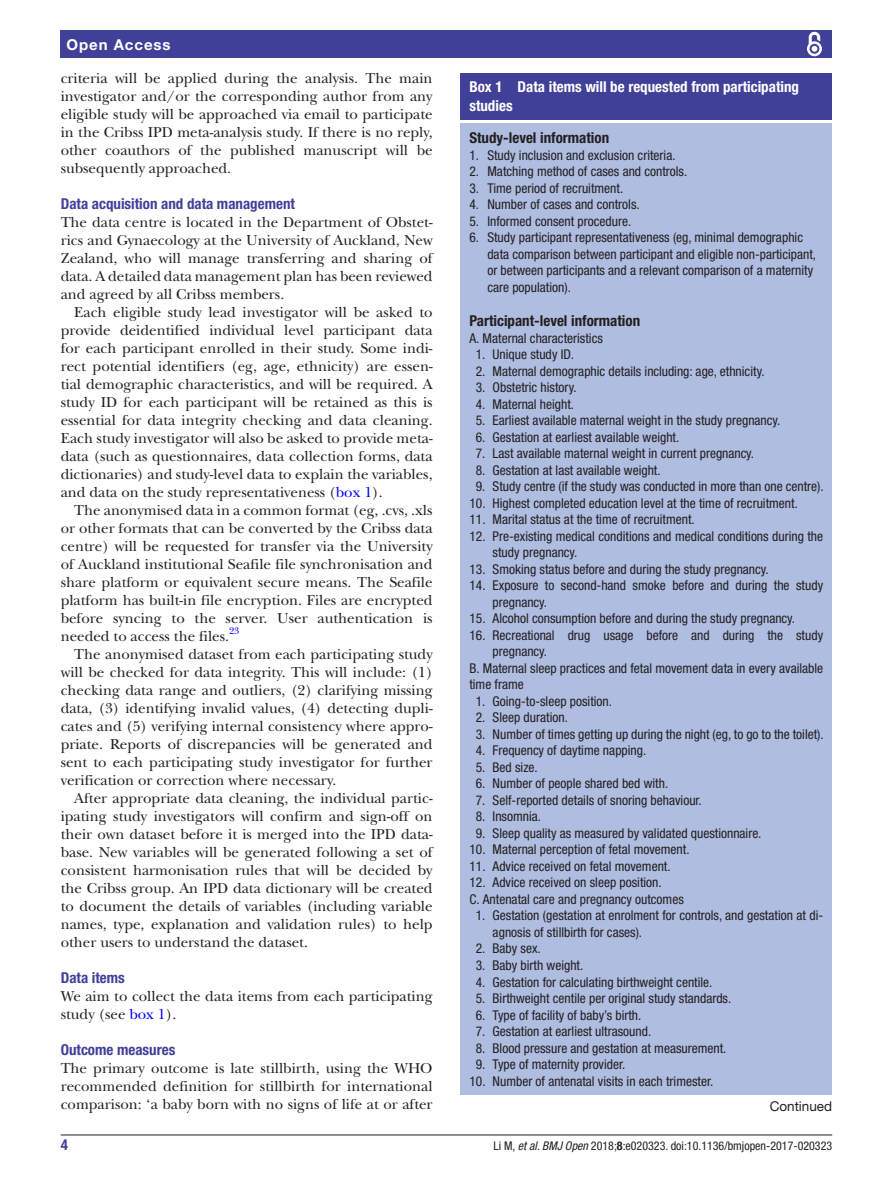
<style>
.page{position:relative;width:893px;height:1191px;background:#fff}
.page>*{position:absolute;margin:0;border:0;box-sizing:border-box;transform-origin:0 0}
.t1{font:15px/18px "New Baskerville";color:#231f20;text-align:justify}
.t2{font:700 condensed 15px "Helvetica Neue LT Std";color:#414099}
.t3{font:700 condensed 15px/18px "Helvetica Neue LT Std";color:#fff}
.t4{font:700 condensed 15px "Helvetica Neue LT Std";color:#231f20}
.t5{font:700 15px "Helvetica Neue LT Std";letter-spacing:.065em;color:#fff}
.t6{font:condensed 13.5px/16.5px "Helvetica Neue LT Std";color:#231f20}
.t7{font:13.5px "Helvetica Neue LT Std";color:#231f20}
.t8{font:condensed 12px "Helvetica Neue LT Std";color:#231f20}
.t9{font:9.9px "New Baskerville";color:#00f}
.s1{color:#00f}
.s2{font-style:italic}
.s3{font-weight:700}
</style>
<div class="page">
<hr style="left:61px;top:1134px;width:771px;height:1px;background:#231f20">
<div style="left:61px;top:31px;width:771px;height:27px;background:#414099"></div>
<svg style="left:807px;top:31px;width:15px;height:26px"></svg>
<div style="left:460px;top:73px;width:372px;height:46px;background:#414099"></div>
<div style="left:460px;top:124px;width:372px;height:970px;background:#afbde1"></div>
<p class="t5" style="left:66px;top:35px;width:106px">Open Access</p>
<p class="t1" style="left:61px;top:69px;width:373px">criteria will be applied during the analysis. The main investigator and/or the corresponding author from any eligible study will be approached via email to participate in the Cribss IPD meta-analysis study. If there is no reply, other coauthors of the published manuscript will be subsequently approached.</p>
<p class="t2" style="left:61px;top:195px;width:236px">Data acquisition and data management</p>
<p class="t1" style="left:61px;top:213px;width:373px">The data centre is located in the Department of Obstet&shy;rics and Gynaecology at the University of Auckland, New Zealand, who will manage transferring and sharing of data. A detailed data management plan has been reviewed and agreed by all Cribss members.</p>
<p class="t1" style="left:61px;top:303px;width:373px;text-indent:14px">Each eligible study lead investigator will be asked to provide deidentified individual level participant data for each participant enrolled in their study. Some indi&shy;rect potential identifiers (eg, age, ethnicity) are essen&shy;tial demographic characteristics, and will be required. A study ID for each participant will be retained as this is essential for data integrity checking and data cleaning.<br>Each study investigator will also be asked to provide meta&shy;data (such as questionnaires, data collection forms, data dictionaries) and study-level data to explain the variables, and data on the study representativeness (<span class="s1">box 1</span>).</p>
<p class="t1" style="left:61px;top:501px;width:373px;text-indent:14px">The anonymised data in a common format (eg, .cvs, .xls or other formats that can be converted by the Cribss data centre) will be requested for transfer via the University of Auckland institutional Seafile file synchronisation and share platform or equivalent secure means. The Seafile platform has built-in file encryption. Files are encrypted before syncing to the server. User authentication is needed to access the files.</p>
<p class="t9" style="left:229px;top:625px;width:12px">23</p>
<p class="t1" style="left:61px;top:645px;width:373px;text-indent:14px">The anonymised dataset from each participating study will be checked for data integrity. This will include: (1) checking data range and outliers, (2) clarifying missing data, (3) identifying invalid values, (4) detecting dupli&shy;cates and (5) verifying internal consistency where appro&shy;priate. Reports of discrepancies will be generated and sent to each participating study investigator for further verification or correction where necessary.</p>
<p class="t1" style="left:61px;top:789px;width:373px;text-indent:14px">After appropriate data cleaning, the individual partic&shy;ipating study investigators will confirm and sign-off on their own dataset before it is merged into the IPD data&shy;base. New variables will be generated following a set of consistent harmonisation rules that will be decided by the Cribss group. An IPD data dictionary will be created to document the details of variables (including variable names, type, explanation and validation rules) to help other users to understand the dataset.</p>
<p class="t2" style="left:61px;top:969px;width:66px">Data items</p>
<p class="t1" style="left:61px;top:987px;width:373px">We aim to collect the data items from each participating study (see <span class="s1">box 1</span>).</p>
<p class="t2" style="left:61px;top:1041px;width:116px">Outcome measures</p>
<p class="t1" style="left:61px;top:1059px;width:373px">The primary outcome is late stillbirth, using the WHO recommended definition for stillbirth for international comparison: ‘a baby born with no signs of life at or after</p>
<p class="t3" style="left:469px;top:78px;width:331px">Box 1 Data items will be requested from participating studies</p>
<p class="t4" style="left:469px;top:129px;width:141px">Study-level information</p>
<p class="t6" style="left:469px;top:147px;width:208px">1. Study inclusion and exclusion criteria.</p>
<p class="t6" style="left:469px;top:163px;width:219px">2. Matching method of cases and controls.</p>
<p class="t6" style="left:469px;top:180px;width:155px">3. Time period of recruitment.</p>
<p class="t6" style="left:469px;top:196px;width:172px">4. Number of cases and controls.</p>
<p class="t6" style="left:469px;top:213px;width:163px">5. Informed consent procedure.</p>
<p class="t6" style="left:487px;top:229px;width:330px;text-indent:-18px">6. Study participant representativeness (eg, minimal demographic data comparison between participant and eligible non-participant, or between participants and a relevant comparison of a maternity care population).</p>
<p class="t4" style="left:469px;top:312px;width:172px">Participant-level information</p>
<p class="t6" style="left:469px;top:330px;width:135px">A. Maternal characteristics</p>
<p class="t6" style="left:476px;top:346px;width:100px">1. Unique study ID.</p>
<p class="t6" style="left:476px;top:363px;width:290px">2. Maternal demographic details including: age, ethnicity.</p>
<p class="t6" style="left:476px;top:379px;width:102px">3. Obstetric history.</p>
<p class="t6" style="left:476px;top:396px;width:100px">4. Maternal height.</p>
<p class="t6" style="left:476px;top:412px;width:306px">5. Earliest available maternal weight in the study pregnancy.</p>
<p class="t6" style="left:476px;top:429px;width:205px">6. Gestation at earliest available weight.</p>
<p class="t6" style="left:476px;top:445px;width:280px">7. Last available maternal weight in current pregnancy.</p>
<p class="t6" style="left:476px;top:462px;width:186px">8. Gestation at last available weight.</p>
<p class="t6" style="left:476px;top:478px;width:349px">9. Study centre (if the study was conducted in more than one centre).</p>
<p class="t6" style="left:469px;top:495px;width:330px">10. Highest completed education level at the time of recruitment.</p>
<p class="t6" style="left:469px;top:511px;width:227px">11. Marital status at the time of recruitment.</p>
<p class="t6" style="left:493px;top:528px;width:332px;text-indent:-23px">12. Pre-existing medical conditions and medical conditions during the study pregnancy.</p>
<p class="t6" style="left:469px;top:561px;width:301px">13. Smoking status before and during the study pregnancy.</p>
<p class="t6" style="left:493px;top:577px;width:332px;text-indent:-23px">14. Exposure to second-hand smoke before and during the study pregnancy.</p>
<p class="t6" style="left:469px;top:610px;width:327px">15. Alcohol consumption before and during the study pregnancy.</p>
<p class="t6" style="left:469px;top:627px;width:355px">16. Recreational drug usage before and during the study</p>
<p class="t6" style="left:493px;top:643px;width:56px">pregnancy.</p>
<p class="t6" style="left:469px;top:660px;width:355px">B. Maternal sleep practices and fetal movement data in every available</p>
<p class="t6" style="left:469px;top:676px;width:56px">time frame</p>
<p class="t6" style="left:476px;top:693px;width:138px">1. Going-to-sleep position.</p>
<p class="t6" style="left:476px;top:709px;width:94px">2. Sleep duration.</p>
<p class="t6" style="left:476px;top:726px;width:349px">3. Number of times getting up during the night (eg, to go to the toilet).</p>
<p class="t6" style="left:476px;top:742px;width:172px">4. Frequency of daytime napping.</p>
<p class="t6" style="left:476px;top:759px;width:64px">5. Bed size.</p>
<p class="t6" style="left:476px;top:775px;width:194px">6. Number of people shared bed with.</p>
<p class="t6" style="left:476px;top:792px;width:228px">7. Self-reported details of snoring behaviour.</p>
<p class="t6" style="left:476px;top:808px;width:67px">8. Insomnia.</p>
<p class="t6" style="left:476px;top:825px;width:287px">9. Sleep quality as measured by validated questionnaire.</p>
<p class="t6" style="left:469px;top:841px;width:222px">10. Maternal perception of fetal movement.</p>
<p class="t6" style="left:469px;top:858px;width:203px">11. Advice received on fetal movement.</p>
<p class="t6" style="left:469px;top:874px;width:216px">12. Advice received on sleep position.<br>C. Antenatal care and pregnancy outcomes</p>
<p class="t6" style="left:493px;top:907px;width:332px;text-indent:-17px">1. Gestation (gestation at enrolment for controls, and gestation at di&shy;agnosis of stillbirth for cases).</p>
<p class="t6" style="left:476px;top:940px;width:66px">2. Baby sex.</p>
<p class="t6" style="left:476px;top:957px;width:109px">3. Baby birth weight.</p>
<p class="t6" style="left:476px;top:973px;width:238px">4. Gestation for calculating birthweight centile.</p>
<p class="t6" style="left:476px;top:990px;width:257px">5. Birthweight centile per original study standards.</p>
<p class="t6" style="left:476px;top:1006px;width:167px">6. Type of facility of baby’s birth.</p>
<p class="t6" style="left:476px;top:1023px;width:177px">7. Gestation at earliest ultrasound.</p>
<p class="t6" style="left:476px;top:1039px;width:252px">8. Blood pressure and gestation at measurement.</p>
<p class="t6" style="left:476px;top:1056px;width:151px">9. Type of maternity provider.</p>
<p class="t6" style="left:469px;top:1072px;width:245px">10. Number of antenatal visits in each trimester.</p>
<p class="t7" style="left:770px;top:1098px;width:64px">Continued</p>
<p class="t2" style="left:61px;top:1135px;width:9px">4</p>
<p class="t8" style="left:493px;top:1138px;width:340px">Li M, <span class="s2">et al</span>. <span class="s2">BMJ Open</span> 2018;<span class="s3">8</span>:e020323. doi:10.1136/bmjopen-2017-020323</p>
</div>
